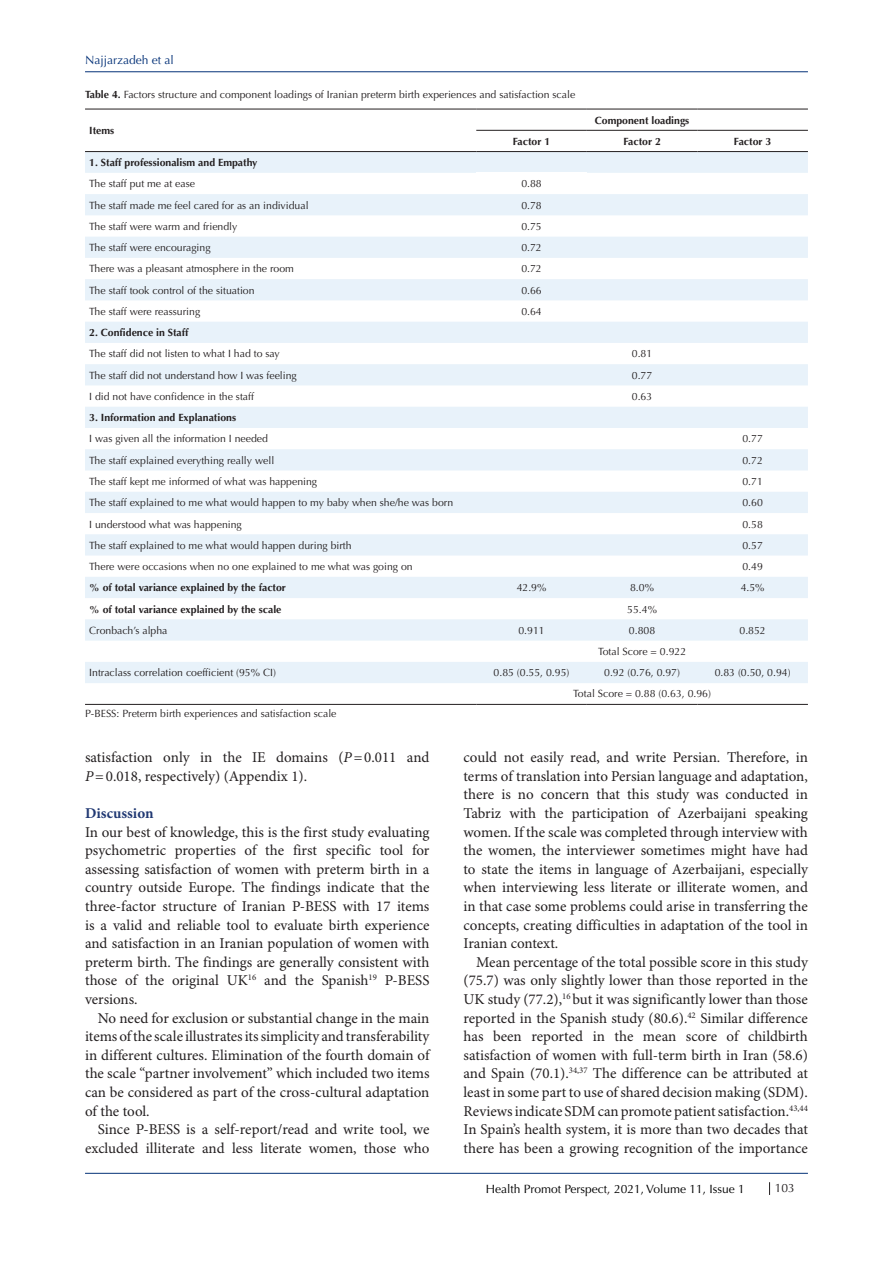
<style>
.page{position:relative;width:893px;height:1263px;background:#fff}
.page>*{position:absolute;margin:0;border:0;box-sizing:border-box;transform-origin:0 0}
.t1{font:15px/18.6px "Minion Pro";color:#231f20;text-align:justify}
.t2{font:700 15px "Minion Pro";color:#213973}
.t3{font:12px "Optima LT Std";color:#000}
.t4{font:12px "Optima LT Std";color:#053278}
.t5{font:12px "Optima LT Std";color:#231f20}
.List_Paragraph{font:10.5px "Optima LT Std";color:#231f20}
.t6{font:700 10.5px "Optima LT Std";color:#231f20}
.s1{font-weight:700}
.s2{font-style:italic}
.s3{color:#150000}
</style>
<div class="page">
<hr style="left:85px;top:71px;width:723px;height:1px;background:#053278">
<hr style="left:85px;top:1173px;width:723px;height:1px;background:#053278">
<svg style="left:769px;top:1182px;width:1px;height:13px"></svg>
<svg style="left:85px;top:152px;width:723px;height:531px;fill:#e9f2fa"></svg>
<div style="left:476px;top:173px;width:111px;height:21px;background:#fff"></div>
<hr style="left:85px;top:109px;width:391px;height:1px;background:#231f20">
<hr style="left:476px;top:109px;width:111px;height:1px;background:#231f20">
<hr style="left:587px;top:109px;width:110px;height:1px;background:#231f20">
<hr style="left:697px;top:109px;width:111px;height:1px;background:#231f20">
<hr style="left:476px;top:130px;width:111px;height:1px;background:#231f20">
<hr style="left:587px;top:130px;width:110px;height:1px;background:#231f20">
<hr style="left:697px;top:130px;width:111px;height:1px;background:#231f20">
<hr style="left:85px;top:151px;width:391px;height:1px;background:#231f20">
<hr style="left:476px;top:151px;width:111px;height:1px;background:#231f20">
<hr style="left:587px;top:151px;width:110px;height:1px;background:#231f20">
<hr style="left:697px;top:151px;width:111px;height:1px;background:#231f20">
<hr style="left:85px;top:704px;width:391px;height:1px;background:#231f20">
<hr style="left:476px;top:704px;width:111px;height:1px;background:#231f20">
<hr style="left:587px;top:704px;width:110px;height:1px;background:#231f20">
<hr style="left:697px;top:704px;width:111px;height:1px;background:#231f20">
<p class="t4" style="left:85px;top:53px;width:90px">Najjarzadeh et al</p>
<p class="List_Paragraph" style="left:85px;top:89px;width:492px"><span class="s1">Table 4.</span> Factors structure and component loadings of Iranian preterm birth experiences and satisfaction scale</p>
<p class="t6" style="left:89px;top:124px;width:27px">Items</p>
<p class="t6" style="left:595px;top:114px;width:96px">Component loadings</p>
<p class="t6" style="left:513px;top:135px;width:39px">Factor 1</p>
<p class="t6" style="left:623px;top:135px;width:39px">Factor 2</p>
<p class="t6" style="left:734px;top:135px;width:39px">Factor 3</p>
<p class="t6" style="left:89px;top:157px;width:170px">1. Staff professionalism and Empathy</p>
<p class="List_Paragraph" style="left:89px;top:178px;width:107px">The staff put me at ease</p>
<p class="List_Paragraph" style="left:521px;top:178px;width:22px">0.88</p>
<p class="List_Paragraph" style="left:89px;top:199px;width:221px">The staff made me feel cared for as an individual</p>
<p class="List_Paragraph" style="left:521px;top:199px;width:22px">0.78</p>
<p class="List_Paragraph" style="left:89px;top:220px;width:150px">The staff were warm and friendly</p>
<p class="List_Paragraph" style="left:521px;top:220px;width:22px">0.75</p>
<p class="List_Paragraph" style="left:89px;top:241px;width:123px">The staff were encouraging</p>
<p class="List_Paragraph" style="left:521px;top:241px;width:22px">0.72</p>
<p class="List_Paragraph" style="left:89px;top:263px;width:206px">There was a pleasant atmosphere in the room</p>
<p class="List_Paragraph" style="left:521px;top:263px;width:22px">0.72</p>
<p class="List_Paragraph" style="left:89px;top:284px;width:167px">The staff took control of the situation</p>
<p class="List_Paragraph" style="left:521px;top:284px;width:22px">0.66</p>
<p class="List_Paragraph" style="left:89px;top:305px;width:112px">The staff were reassuring</p>
<p class="List_Paragraph" style="left:521px;top:305px;width:22px">0.64</p>
<p class="t6" style="left:89px;top:326px;width:101px">2. Confidence in Staff</p>
<p class="List_Paragraph" style="left:89px;top:348px;width:192px">The staff did not listen to what I had to say</p>
<p class="List_Paragraph" style="left:632px;top:348px;width:22px">0.81</p>
<p class="List_Paragraph" style="left:89px;top:369px;width:209px">The staff did not understand how I was feeling</p>
<p class="List_Paragraph" style="left:632px;top:369px;width:22px">0.77</p>
<p class="List_Paragraph" style="left:89px;top:390px;width:166px">I did not have confidence in the staff</p>
<p class="List_Paragraph" style="left:632px;top:390px;width:22px">0.63</p>
<p class="t6" style="left:89px;top:411px;width:148px">3. Information and Explanations</p>
<p class="List_Paragraph" style="left:89px;top:433px;width:180px">I was given all the information I needed</p>
<p class="List_Paragraph" style="left:742px;top:433px;width:22px">0.77</p>
<p class="List_Paragraph" style="left:89px;top:454px;width:186px">The staff explained everything really well</p>
<p class="List_Paragraph" style="left:742px;top:454px;width:22px">0.72</p>
<p class="List_Paragraph" style="left:89px;top:475px;width:229px">The staff kept me informed of what was happening</p>
<p class="List_Paragraph" style="left:742px;top:475px;width:22px">0.71</p>
<p class="List_Paragraph" style="left:89px;top:497px;width:365px">The staff explained to me what would happen to my baby when she/he was born</p>
<p class="List_Paragraph" style="left:742px;top:497px;width:22px">0.60</p>
<p class="List_Paragraph" style="left:89px;top:518px;width:154px">I understood what was happening</p>
<p class="List_Paragraph" style="left:742px;top:518px;width:22px">0.58</p>
<p class="List_Paragraph" style="left:89px;top:539px;width:264px">The staff explained to me what would happen during birth</p>
<p class="List_Paragraph" style="left:742px;top:539px;width:22px">0.57</p>
<p class="List_Paragraph" style="left:89px;top:560px;width:325px">There were occasions when no one explained to me what was going on</p>
<p class="List_Paragraph" style="left:742px;top:560px;width:22px">0.49</p>
<p class="t6" style="left:89px;top:582px;width:198px">% of total variance explained by the factor</p>
<p class="List_Paragraph" style="left:517px;top:582px;width:31px">42.9%</p>
<p class="List_Paragraph" style="left:630px;top:582px;width:25px">8.0%</p>
<p class="List_Paragraph" style="left:741px;top:582px;width:25px">4.5%</p>
<p class="t6" style="left:89px;top:603px;width:194px">% of total variance explained by the scale</p>
<p class="List_Paragraph" style="left:627px;top:603px;width:31px">55.4%</p>
<p class="List_Paragraph" style="left:89px;top:624px;width:80px">Cronbach’s alpha</p>
<p class="List_Paragraph" style="left:518px;top:624px;width:28px">0.911</p>
<p class="List_Paragraph" style="left:629px;top:624px;width:28px">0.808</p>
<p class="List_Paragraph" style="left:739px;top:624px;width:28px">0.852</p>
<p class="List_Paragraph" style="left:598px;top:645px;width:90px">Total Score = 0.922</p>
<p class="List_Paragraph" style="left:89px;top:667px;width:188px">Intraclass correlation coefficient (95% CI)</p>
<p class="List_Paragraph" style="left:494px;top:667px;width:77px">0.85 (0.55, 0.95)</p>
<p class="List_Paragraph" style="left:604px;top:667px;width:77px">0.92 (0.76, 0.97)</p>
<p class="List_Paragraph" style="left:715px;top:667px;width:77px">0.83 (0.50, 0.94)</p>
<p class="List_Paragraph" style="left:573px;top:688px;width:139px">Total Score = 0.88 (0.63, 0.96)</p>
<p class="List_Paragraph" style="left:85px;top:707px;width:253px">P-BESS: Preterm birth experiences and satisfaction scale</p>
<p class="t1" style="left:85px;top:749px;width:346px">satisfaction only in the IE domains (<span class="s2">P</span>=0.011 and<br><span class="s2">P</span>=0.018, respectively) (Appendix 1).</p>
<p class="t2" style="left:85px;top:803px;width:70px">Discussion</p>
<p class="t1" style="left:85px;top:823px;width:346px">In our best of knowledge, this is the first study evaluating psychometric properties of the first specific tool for assessing satisfaction of women with preterm birth in a country outside Europe. The findings indicate that the three-factor structure of Iranian P-BESS with 17 items is a valid and reliable tool to evaluate birth experience and satisfaction in an Iranian population of women with preterm birth. The findings are generally consistent with those of the original UK<sup>16</sup> and the Spanish<sup>19</sup> P-BESS versions.</p>
<p class="t1" style="left:85px;top:1009px;width:346px;text-indent:13px">No need for exclusion or substantial change in the main items of the scale illustrates its simplicity and transferability in different cultures. Elimination of the fourth domain of the scale “partner involvement” which included two items can be considered as part of the cross-cultural adaptation of the tool.</p>
<p class="t1" style="left:85px;top:1121px;width:346px;text-align:right">Since P-BESS is a self-report/read and write tool, we excluded illiterate and less literate women, those who</p>
<p class="t1" style="left:463px;top:749px;width:346px">could not easily read, and write Persian. Therefore, in terms of translation into Persian language and adaptation, there is no concern that this study was conducted in Tabriz with the participation of Azerbaijani speaking women. If the scale was completed through interview with the women, the interviewer sometimes might have had to state the items in language of Azerbaijani, especially when interviewing less literate or illiterate women, and in that case some problems could arise in transferring the concepts, creating difficulties in adaptation of the tool in Iranian context.</p>
<p class="t1" style="left:463px;top:953px;width:346px;text-indent:13px">Mean percentage of the total possible score in this study (75.7) was only slightly lower than those reported in the UK study (77.2),<sup>16</sup> but it was significantly lower than those reported in the Spanish study (80.6).<sup>42</sup> Similar difference has been reported in the mean score of childbirth satisfaction of women with full-term birth in Iran (58.6) and Spain (70.1).<sup>34,37</sup> The difference can be attributed at least in some part to use of shared decision making (SDM).<br>Reviews indicate SDM can promote patient satisfaction.<sup>43,44<br></sup>In Spain’s health system, it is more than two decades that there has been a growing recognition of the importance</p>
<p class="t3" style="left:486px;top:1181px;width:261px">Health Promot Perspect<span class="s3">,</span> 2021, Volume 11, Issue 1</p>
<p class="t5" style="left:775px;top:1181px;width:22px">103</p>
</div>
